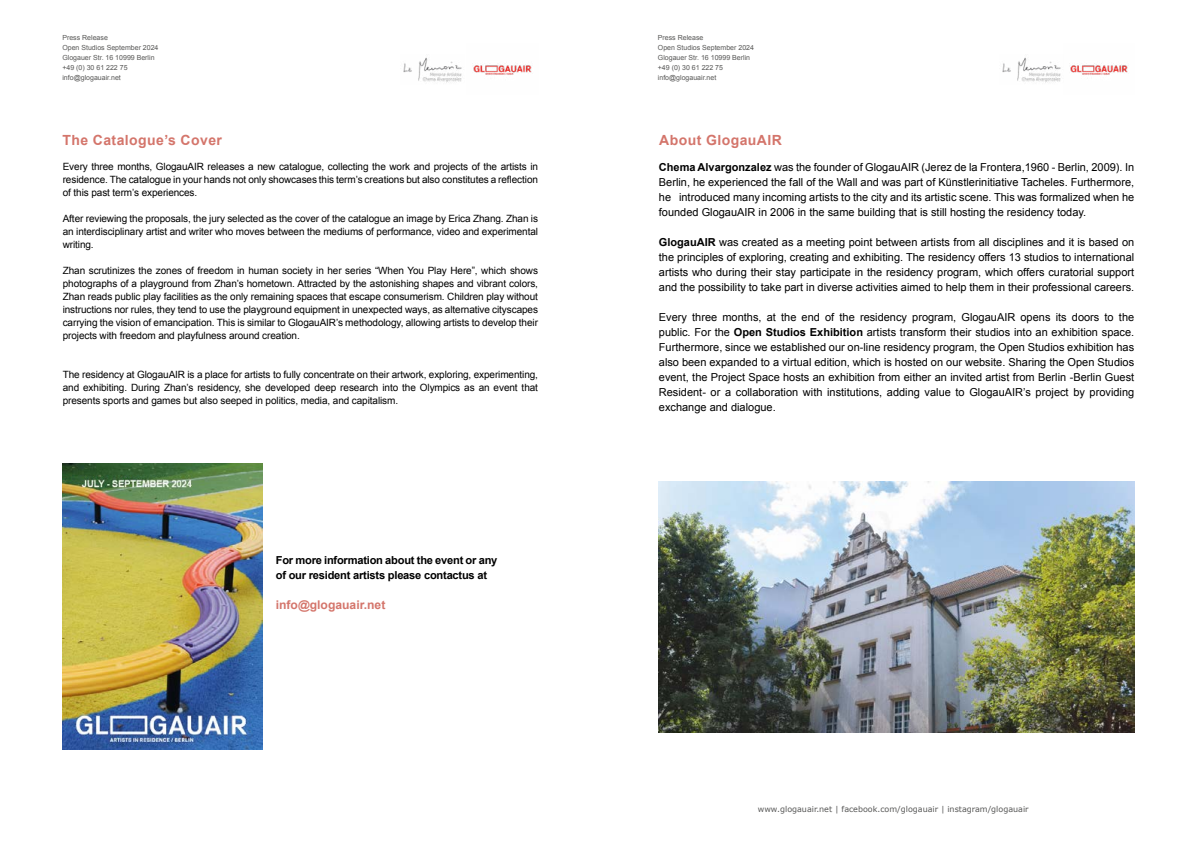
<style>
.page{position:relative;width:1191px;height:842px;background:#fff}
.page>*{position:absolute;margin:0;border:0;box-sizing:border-box;transform-origin:0 0}
.t1{font:700 14px "Arial";letter-spacing:.03em;color:#d4756b}
.t2{font:700 12px "Arial";color:#d4756b}
.t3{font:11px/15px "Arial";color:#000;text-align:justify}
.t4{font:700 11px/15px "Arial";letter-spacing:-.02em;color:#000}
.t5{font:10px/13px "Arial";letter-spacing:-.01em;color:#000;text-align:justify}
.t6{font:8px "Verdana";color:#575756}
.t7{font:7px/10px "Arial";color:#575756}
.s1{font-weight:700}
</style>
<div class="page">
<img style="left:62px;top:463px;width:200px;height:286px">
<img style="left:403px;top:57px;width:59px;height:26px">
<img style="left:659px;top:482px;width:475px;height:251px">
<img style="left:1070px;top:63px;width:58px;height:12px">
<img style="left:1002px;top:57px;width:59px;height:26px">
<img style="left:473px;top:65px;width:59px;height:10px">
<p class="t7" style="left:62px;top:33px;width:98px">Press Release<br>Open Studios September 2024<br>Glogauer Str. 16 10999 Berlin +49 (0) 30 61 222 75 info@glogauair.net</p>
<p class="t1" style="left:62px;top:131px;width:161px">The Catalogue’s Cover</p>
<p class="t5" style="left:63px;top:160px;width:477px">Every three months, GlogauAIR releases a new catalogue, collecting the work and projects of the artists in residence. The catalogue in your hands not only showcases this term’s creations but also constitutes a reflection of this past term’s experiences.</p>
<p class="t5" style="left:63px;top:212px;width:477px">After reviewing the proposals, the jury selected as the cover of the catalogue an image by Erica Zhang. Zhan is an interdisciplinary artist and writer who moves between the mediums of performance, video and experimental writing.</p>
<p class="t5" style="left:63px;top:264px;width:477px">Zhan scrutinizes the zones of freedom in human society in her series “When You Play Here”, which shows photographs of a playground from Zhan’s hometown. Attracted by the astonishing shapes and vibrant colors, Zhan reads public play facilities as the only remaining spaces that escape consumerism. Children play without instructions nor rules, they tend to use the playground equipment in unexpected ways, as alternative cityscapes carrying the vision of emancipation. This is similar to GlogauAIR’s methodology, allowing artists to develop their projects with freedom and playfulness around creation.</p>
<p class="t5" style="left:63px;top:368px;width:477px">The residency at GlogauAIR is a place for artists to fully concentrate on their artwork, exploring, experimenting, and exhibiting. During Zhan’s residency, she developed deep research into the Olympics as an event that presents sports and games but also seeped in politics, media, and capitalism.</p>
<p class="t4" style="left:276px;top:553px;width:223px">For more information about the event or any of our resident artists please contactus at</p>
<p class="t2" style="left:276px;top:597px;width:111px">info@glogauair.net</p>
<p class="t7" style="left:658px;top:33px;width:98px">Press Release<br>Open Studios September 2024<br>Glogauer Str. 16 10999 Berlin +49 (0) 30 61 222 75 info@glogauair.net</p>
<p class="t1" style="left:659px;top:131px;width:124px">About GlogauAIR</p>
<p class="t3" style="left:659px;top:159px;width:477px"><span class="s1">Chema Alvargonzalez</span> was the founder of GlogauAIR (Jerez de la Frontera,1960 - Berlin, 2009). In Berlin, he experienced the fall of the Wall and was part of Künstlerinitiative Tacheles. Furthermore, he introduced many incoming artists to the city and its artistic scene. This was formalized when he founded GlogauAIR in 2006 in the same building that is still hosting the residency today.</p>
<p class="t3" style="left:659px;top:234px;width:477px"><span class="s1">GlogauAIR</span> was created as a meeting point between artists from all disciplines and it is based on the principles of exploring, creating and exhibiting. The residency offers 13 studios to international artists who during their stay participate in the residency program, which offers curatorial support and the possibility to take part in diverse activities aimed to help them in their professional careers.</p>
<p class="t3" style="left:659px;top:309px;width:477px">Every three months, at the end of the residency program, GlogauAIR opens its doors to the public. For the <span class="s1">Open Studios Exhibition</span> artists transform their studios into an exhibition space.<br>Furthermore, since we established our on-line residency program, the Open Studios exhibition has also been expanded to a virtual edition, which is hosted on our website. Sharing the Open Studios event, the Project Space hosts an exhibition from either an invited artist from Berlin -Berlin Guest Resident- or a collaboration with institutions, adding value to GlogauAIR’s project by providing exchange and dialogue.</p>
<p class="t6" style="left:758px;top:804px;width:272px">www.glogauair.net | facebook.com/glogauair | instagram/glogauair</p>
</div>
